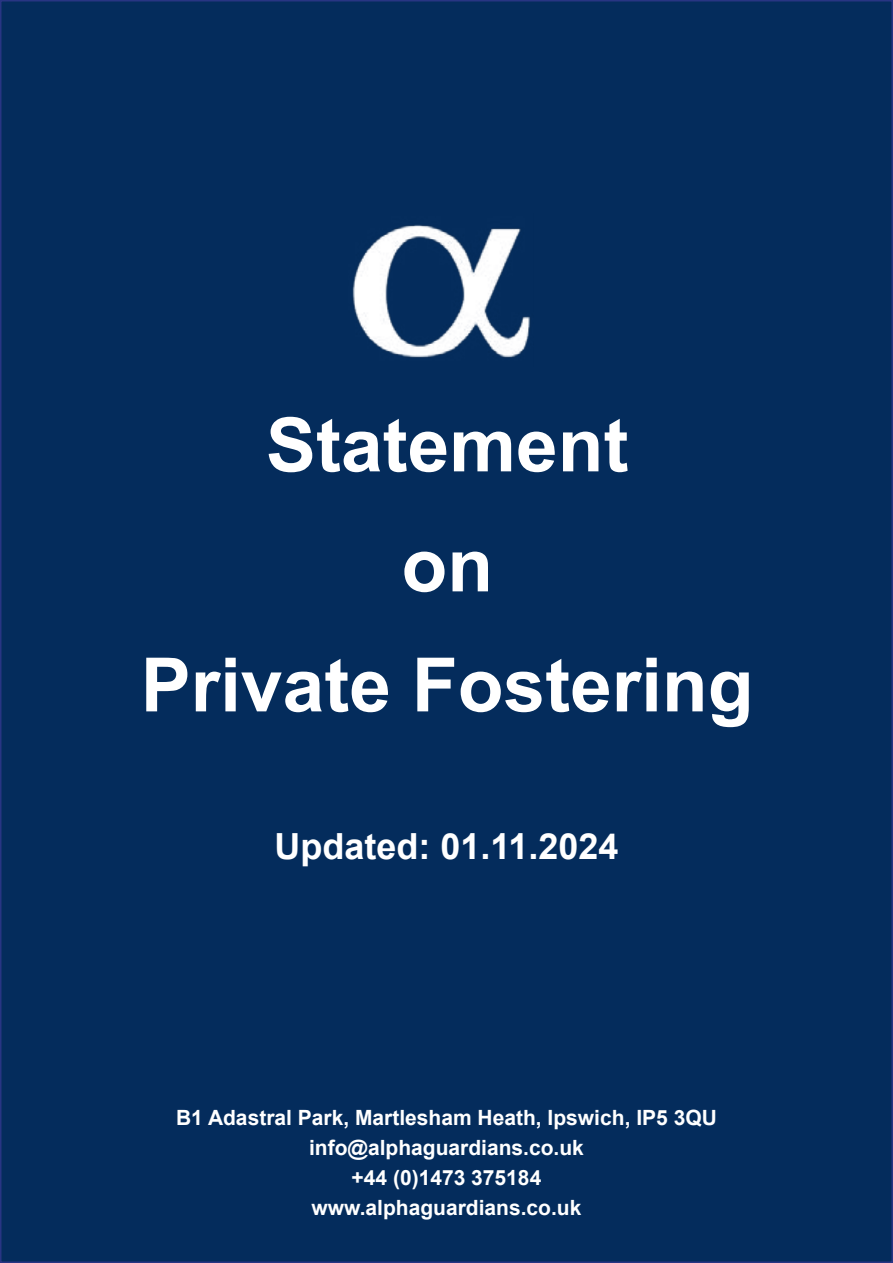
<style>
.page{position:relative;width:893px;height:1263px;background:#fff}
.page>*{position:absolute;margin:0;border:0;box-sizing:border-box;transform-origin:0 0}
.t1{font:700 75px/120px "Arial";color:#fff;text-align:center}
.t2{font:700 36px "Arial";color:#fff}
.t3{font:700 21px/30px "Arial";color:#fff;text-align:center}
</style>
<div class="page">
<div style="left:1px;top:1px;width:891px;height:1261px;background:#042c5c"></div>
<img style="left:352px;top:224px;width:178px;height:134px">
<h1 class="t1" style="left:141px;top:388px;width:614px">Statement<br>on<br>Private Fostering</h1>
<h2 class="t2" style="left:274px;top:822px;width:346px">Updated: 01.11.2024</h2>
<p class="t3" style="left:176px;top:1103px;width:542px">B1 Adastral Park, Martlesham Heath, Ipswich, IP5 3QU info@alphaguardians.co.uk<br>+44 (0)1473 375184<br>www.alphaguardians.co.uk</p>
</div>
